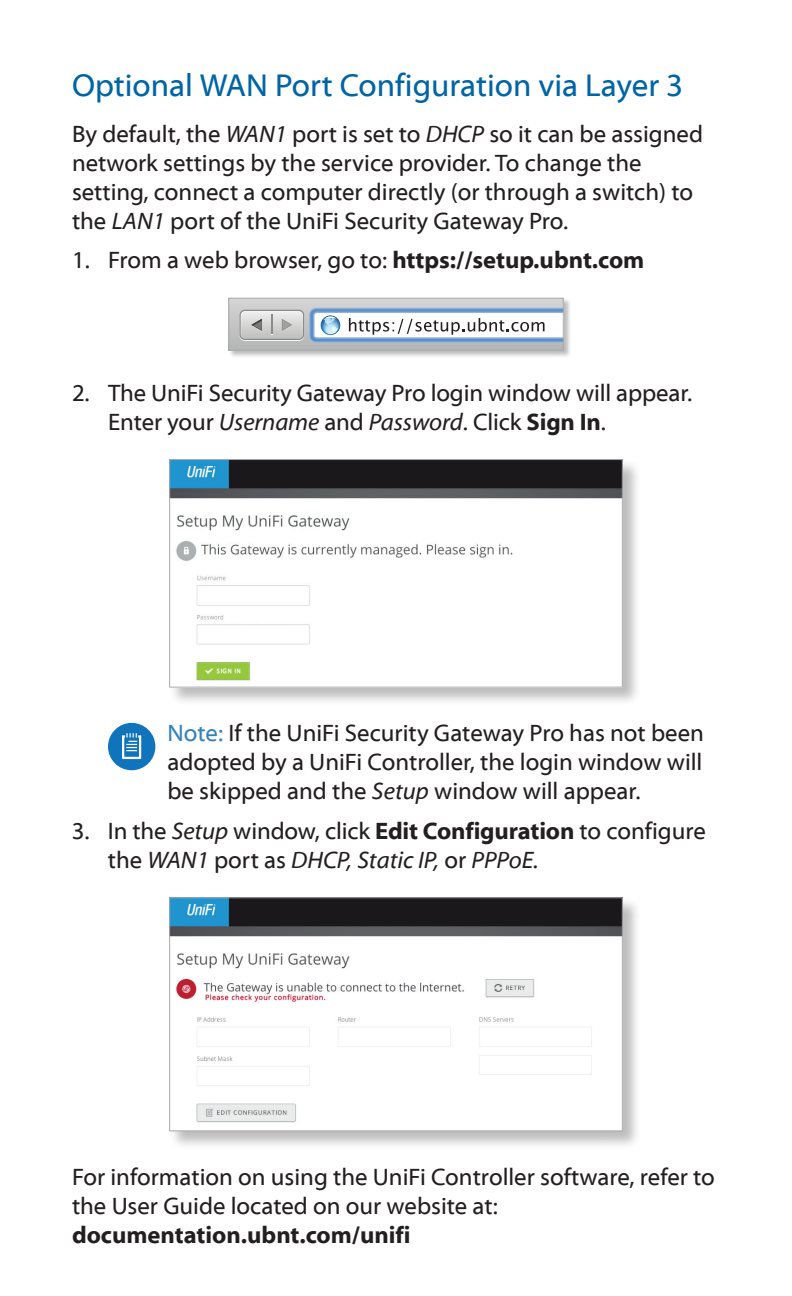
<style>
.page{position:relative;width:792px;height:1296px;background:#fff}
.page>*{position:absolute;margin:0;border:0;box-sizing:border-box;transform-origin:0 0}
.t1{font:32px "Myriad Web Pro";color:#0065a4}
.t2{font:24px/28.8px "Myriad Web Pro";color:#231f20}
.t3{font:700 24px "Myriad Web Pro";color:#231f20}
.s1{font-style:italic}
.s2{font-weight:700}
.s3{color:#3484ba}
</style>
<div class="page">
<div style="left:229px;top:299px;width:342px;height:59px;background:#231f20;opacity:.3"></div>
<div style="left:229px;top:298px;width:334px;height:52px;background:linear-gradient(to bottom,#d5d5d5,#b5b5b5)"></div>
<div style="left:239px;top:311px;width:65px;height:30px;border:1px solid #fdfefe;border-radius:5px"></div>
<div style="left:239px;top:310px;width:65px;height:30px;border:1px solid #8c8b8b;border-radius:5px"></div>
<svg style="left:240px;top:308px;width:321px;height:35px"></svg>
<div style="left:229px;top:298px;width:334px;height:52px;border:1px solid #a8a9ad"></div>
<div style="left:170px;top:460px;width:471px;height:246px;background:#231f20;opacity:.3"></div>
<img style="left:171px;top:461px;width:450px;height:225px">
<div style="left:169px;top:459px;width:454px;height:229px;border:1px solid #a8a9ad"></div>
<svg style="left:108px;top:723px;width:47px;height:47px"></svg>
<div style="left:170px;top:898px;width:471px;height:252px;background:#231f20;opacity:.3"></div>
<img style="left:171px;top:899px;width:450px;height:230px">
<div style="left:169px;top:897px;width:454px;height:234px;border:1px solid #a8a9ad"></div>
<h1 class="t1" style="left:72px;top:68px;width:613px">Optional WAN Port Configuration via Layer 3</h1>
<p class="t2" style="left:72px;top:121px;width:633px">By default, the <span class="s1">WAN1</span> port is set to <span class="s1">DHCP</span> so it can be assigned network settings by the service provider. To change the setting, connect a computer directly (or through a switch) to the <span class="s1">LAN1</span> port of the UniFi Security Gateway Pro.</p>
<p class="t2" style="left:72px;top:247px;width:574px">1. From a web browser, go to: <span class="s2">https://setup.ubnt.com</span></p>
<p class="t2" style="left:108px;top:379px;width:586px;text-indent:-36px">2. The UniFi Security Gateway Pro login window will appear.<br>Enter your <span class="s1">Username</span> and <span class="s1">Password</span>. Click <span class="s2">Sign In</span>.</p>
<p class="t2" style="left:167px;top:719px;width:538px;text-align:justify"><span class="s3">Note:</span> If the UniFi Security Gateway Pro has not been adopted by a UniFi Controller, the login window will be skipped and the <span class="s1">Setup</span> window will appear.</p>
<p class="t2" style="left:108px;top:817px;width:600px;text-indent:-36px">3. In the <span class="s1">Setup</span> window, click <span class="s2">Edit Configuration</span> to configure the <span class="s1">WAN1</span> port as <span class="s1">DHCP, Static IP,</span> or <span class="s1">PPPoE.</span></p>
<p class="t2" style="left:72px;top:1163px;width:644px">For information on using the UniFi Controller software, refer to the User Guide located on our website at:</p>
<p class="t3" style="left:72px;top:1222px;width:340px">documentation.ubnt.com/unifi</p>
</div>
